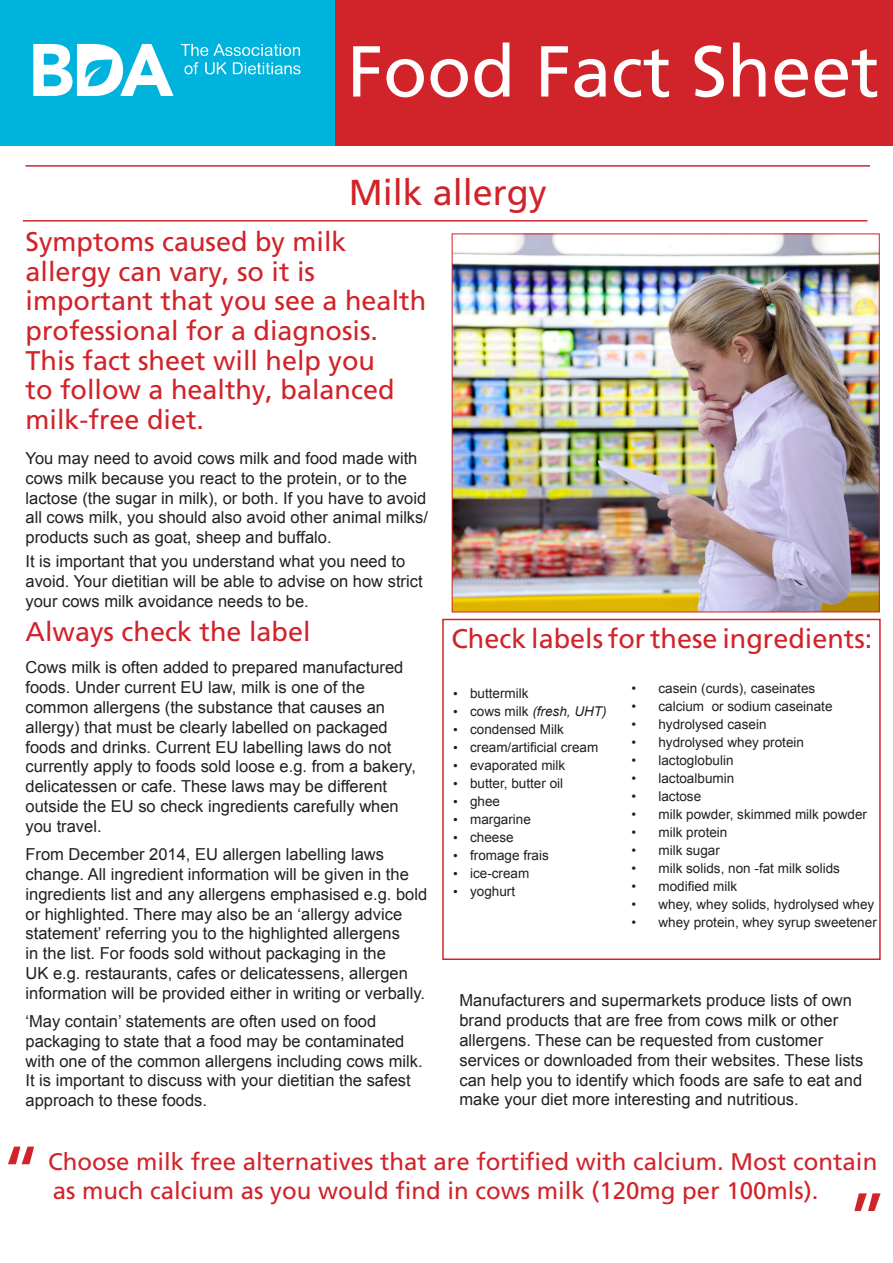
<style>
.page{position:relative;width:893px;height:1263px;background:#fff}
.page>*{position:absolute;margin:0;border:0;box-sizing:border-box;transform-origin:0 0}
.t1{font:90px "Frutiger LT Pro";color:#fff}
.t2{font:72px "Frutiger LT Pro";color:#fff}
.t3{font:72px "Frutiger LT Pro";color:#d1232a}
.t4{font:36px "Frutiger LT Pro";color:#d1232a}
.t5{font:27px/29.7px "Frutiger LT Pro";color:#d1232a}
.t6{font:24px "Frutiger LT Pro";color:#d1232a}
.t7{font:16.5px/19.8px "Arial";color:#231f20}
.t8{font:13.5px "Arial";color:#231f20}
.t9{font:italic 13.5px "Arial";color:#231f20}
.s1{font-family:"Times New Roman"}
.s2{font-family:"Times New Roman";font-style:normal}
.s3{font-style:normal}
</style>
<div class="page">
<hr style="left:26px;top:165px;width:844px;height:2px;background:#d1232a">
<hr style="left:23px;top:220px;width:844px;height:2px;background:#d1232a">
<div style="left:0;top:0;width:893px;height:146px;background:#d1232a"></div>
<div style="left:0;top:0;width:334px;height:146px;background:#00b3dc"></div>
<svg style="left:33px;top:44px;width:141px;height:52px"></svg>
<svg style="left:181px;top:44px;width:27px;height:12px"></svg>
<svg style="left:214px;top:44px;width:86px;height:12px"></svg>
<svg style="left:184px;top:62px;width:15px;height:12px"></svg>
<svg style="left:205px;top:62px;width:21px;height:12px"></svg>
<svg style="left:233px;top:62px;width:67px;height:12px"></svg>
<img style="left:454px;top:236px;width:424px;height:374px">
<div style="left:442px;top:619px;width:439px;height:341px;border:2px solid #d1232a"></div>
<p class="t1" style="left:396px;top:17px;width:406px">Food Fact</p>
<p class="t2" style="left:347px;top:29px;width:534px">Food Fact Sheet</p>
<p class="t4" style="left:349px;top:171px;width:200px">Milk allergy</p>
<p class="t5" style="left:26px;top:227px;width:402px">Symptoms caused by milk allergy can vary, so it is important that you see a health professional for a diagnosis.<br>This fact sheet will help you<br>to follow a healthy, balanced milk-free diet.</p>
<p class="t7" style="left:26px;top:448px;width:404px">You may need to avoid cows milk and food made with cows milk because you react to the protein, or to the lactose (the sugar in milk), or both. If you have to avoid all cows milk, you should also avoid other animal milks/ products such as goat, sheep and buffalo.</p>
<p class="t7" style="left:26px;top:552px;width:399px">It is important that you understand what you need to avoid. Your dietitian will be able to advise on how strict your cows milk avoidance needs to be.</p>
<p class="t5" style="left:26px;top:617px;width:287px">Always check the label</p>
<p class="t7" style="left:26px;top:658px;width:392px">Cows milk is often added to prepared manufactured foods. Under current EU law, milk is one of the common allergens (the substance that causes an allergy) that must be clearly labelled on packaged foods and drinks. Current EU labelling laws do not currently apply to foods sold loose e.g. from a bakery, delicatessen or cafe. These laws may be different outside the EU so check ingredients carefully when you travel.</p>
<p class="t7" style="left:26px;top:844px;width:403px">From December 2014, EU allergen labelling laws change. All ingredient information will be given in the ingredients list and any allergens emphasised e.g. bold or highlighted. There may also be an ‘allergy advice statement’ referring you to the highlighted allergens<br>in the list. For foods sold without packaging in the<br>UK e.g. restaurants, cafes or delicatessens, allergen information will be provided either in writing or verbally.</p>
<p class="t7" style="left:26px;top:1011px;width:399px">‘May contain’ statements are often used on food packaging to state that a food may be contaminated with one of the common allergens including cows milk.<br>It is important to discuss with your dietitian the safest approach to these foods.</p>
<p class="t5" style="left:451px;top:624px;width:422px">Check labels for these ingredients:</p>
<p class="t8" style="left:453px;top:685px;width:77px"><span class="s1">•</span> buttermilk</p>
<p class="t9" style="left:453px;top:703px;width:155px"><span class="s2">•</span> <span class="s3">cows milk</span> (fresh, UHT)</p>
<p class="t8" style="left:453px;top:721px;width:112px"><span class="s1">•</span> condensed Milk</p>
<p class="t8" style="left:453px;top:739px;width:147px"><span class="s1">•</span> cream/artificial cream</p>
<p class="t8" style="left:453px;top:757px;width:114px"><span class="s1">•</span> evaporated milk</p>
<p class="t8" style="left:453px;top:775px;width:112px"><span class="s1">•</span> butter, butter oil</p>
<p class="t8" style="left:453px;top:793px;width:49px"><span class="s1">•</span> ghee</p>
<p class="t8" style="left:453px;top:811px;width:79px"><span class="s1">•</span> margarine</p>
<p class="t8" style="left:453px;top:829px;width:62px"><span class="s1">•</span> cheese</p>
<p class="t8" style="left:453px;top:847px;width:97px"><span class="s1">•</span> fromage frais</p>
<p class="t8" style="left:453px;top:865px;width:78px"><span class="s1">•</span> ice-cream</p>
<p class="t8" style="left:453px;top:883px;width:64px"><span class="s1">•</span> yoghurt</p>
<p class="t8" style="left:631px;top:679px;width:185px">• casein (curds), caseinates</p>
<p class="t8" style="left:631px;top:697px;width:203px">• calcium or sodium caseinate</p>
<p class="t8" style="left:631px;top:715px;width:137px">• hydrolysed casein</p>
<p class="t8" style="left:631px;top:733px;width:174px">• hydrolysed whey protein</p>
<p class="t8" style="left:631px;top:751px;width:104px">• lactoglobulin</p>
<p class="t8" style="left:631px;top:769px;width:104px">• lactoalbumin</p>
<p class="t8" style="left:631px;top:787px;width:71px">• lactose</p>
<p class="t8" style="left:631px;top:805px;width:237px">• milk powder, skimmed milk powder</p>
<p class="t8" style="left:631px;top:823px;width:98px">• milk protein</p>
<p class="t8" style="left:631px;top:841px;width:90px">• milk sugar</p>
<p class="t8" style="left:631px;top:859px;width:210px">• milk solids, non -fat milk solids</p>
<p class="t8" style="left:631px;top:877px;width:107px">• modified milk</p>
<p class="t8" style="left:631px;top:895px;width:244px">• whey, whey solids, hydrolysed whey</p>
<p class="t8" style="left:631px;top:913px;width:247px">• whey protein, whey syrup sweetener</p>
<p class="t7" style="left:459px;top:991px;width:405px">Manufacturers and supermarkets produce lists of own brand products that are free from cows milk or other allergens. These can be requested from customer services or downloaded from their websites. These lists can help you to identify which foods are safe to eat and make your diet more interesting and nutritious.</p>
<p class="t3" style="left:1px;top:1129px;width:42px">“</p>
<p class="t6" style="left:48px;top:1148px;width:831px">Choose milk free alternatives that are fortified with calcium. Most contain</p>
<p class="t6" style="left:53px;top:1177px;width:767px">as much calcium as you would find in cows milk (120mg per 100mls).</p>
<p class="t3" style="left:847px;top:1176px;width:42px">”</p>
</div>
